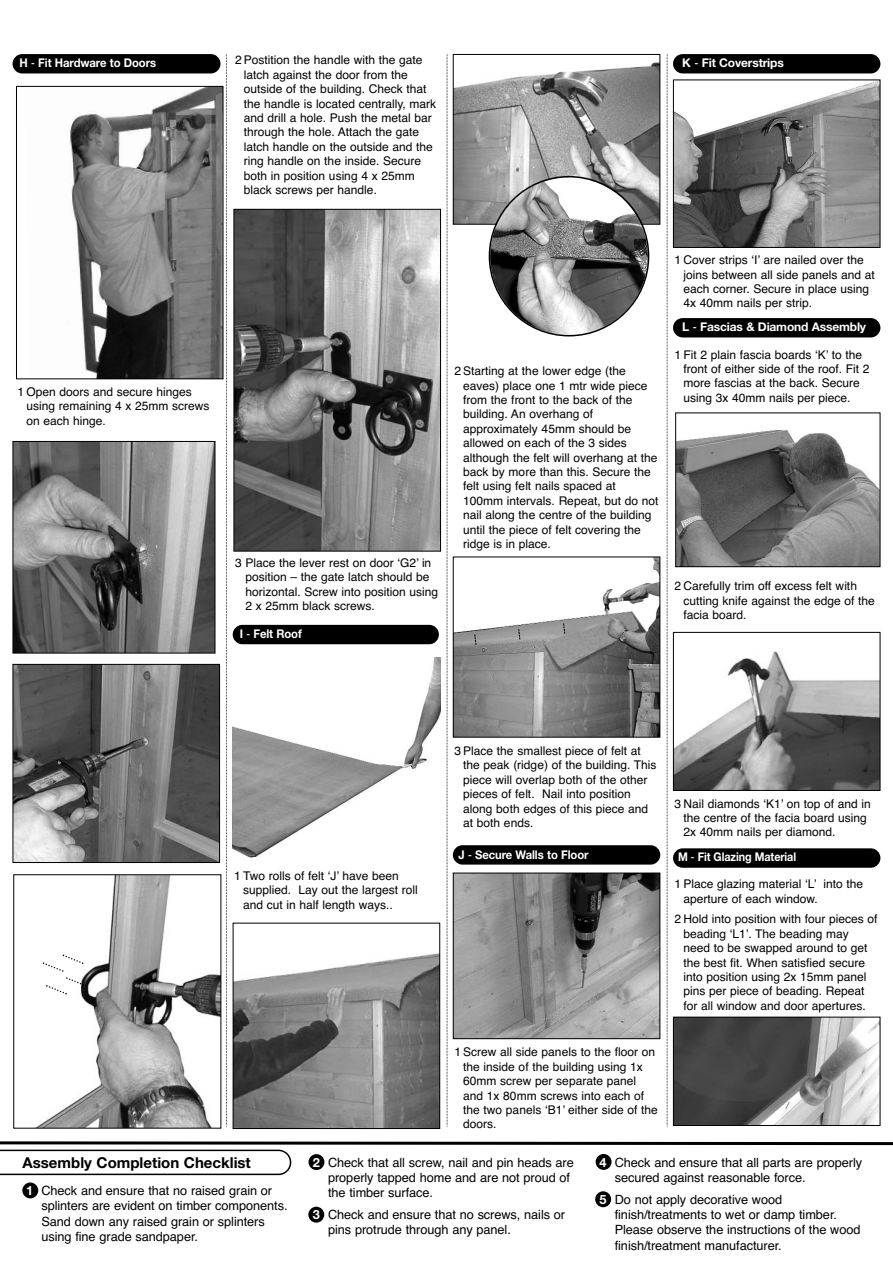
<style>
.page{position:relative;width:893px;height:1263px;background:#fff}
.page>*{position:absolute;margin:0;border:0;box-sizing:border-box;transform-origin:0 0}
.t1{font:700 15px "Helvetica Neue";color:#000}
.t2{font:12.75px/15.1px "Helvetica";letter-spacing:-.005em;color:#000}
.t3{font:12px/14.4px "Helvetica";color:#000}
.t4{font:700 12px "Helvetica Neue";letter-spacing:-.01em;color:#fff;scale:.94 1}
.t5{font:700 12px "Helvetica Neue";letter-spacing:-.01em;color:#fff}
.t6{font:700 12px "Helvetica Neue";letter-spacing:-.01em;color:#fff;scale:.9 1}
.s1{font-family:"Helvetica";font-weight:400}
.s2{font-family:"Helvetica Neue";font-weight:700;color:#fff}
</style>
<div class="page">
<svg style="left:226px;top:54px;width:1px;height:1073px"></svg>
<svg style="left:446px;top:54px;width:1px;height:1073px"></svg>
<svg style="left:666px;top:54px;width:1px;height:1073px"></svg>
<div style="left:308px;top:1207px;width:16px;height:16px;background:#000;border-radius:50%"></div>
<div style="left:595px;top:1191px;width:16px;height:16px;background:#000;border-radius:50%"></div>
<div style="left:22px;top:1182px;width:16px;height:16px;background:#000;border-radius:50%"></div>
<svg style="left:0;top:1141px;width:892px;height:34px"></svg>
<img style="left:455px;top:62px;width:203px;height:161px">
<div style="left:453px;top:54px;width:207px;height:171px;border:1px solid #000"></div>
<img style="left:455px;top:559px;width:203px;height:177px">
<div style="left:453px;top:557px;width:207px;height:181px;border:1px solid #000"></div>
<svg style="left:563px;top:623px;width:2px;height:11px"></svg>
<svg style="left:518px;top:629px;width:2px;height:11px"></svg>
<svg style="left:474px;top:635px;width:2px;height:10px"></svg>
<svg style="left:488px;top:176px;width:161px;height:160px"></svg>
<img style="left:455px;top:875px;width:203px;height:162px">
<div style="left:453px;top:873px;width:207px;height:166px;border:1px solid #000"></div>
<div style="left:453px;top:845px;width:207px;height:20px;background:#000;border-radius:10px"></div>
<div style="left:673px;top:318px;width:207px;height:19px;background:#000;border-radius:10px"></div>
<img style="left:677px;top:430px;width:201px;height:135px">
<div style="left:675px;top:413px;width:205px;height:154px;border:1px solid #000"></div>
<div style="left:673px;top:54px;width:207px;height:19px;background:#000;border-radius:10px"></div>
<img style="left:675px;top:82px;width:203px;height:164px">
<div style="left:673px;top:80px;width:207px;height:168px;border:1px solid #000"></div>
<img style="left:675px;top:651px;width:203px;height:138px">
<div style="left:673px;top:632px;width:207px;height:159px;border:1px solid #000"></div>
<img style="left:675px;top:1019px;width:203px;height:105px">
<div style="left:673px;top:1017px;width:207px;height:109px;border:1px solid #000"></div>
<div style="left:673px;top:848px;width:207px;height:20px;background:#000;border-radius:10px"></div>
<div style="left:233px;top:625px;width:206px;height:19px;background:#000;border-radius:10px"></div>
<img style="left:233px;top:657px;width:207px;height:201px">
<img style="left:235px;top:953px;width:203px;height:174px">
<div style="left:233px;top:923px;width:207px;height:206px;border:1px solid #000"></div>
<img style="left:15px;top:443px;width:198px;height:208px">
<div style="left:13px;top:441px;width:202px;height:212px;border:1px solid #000"></div>
<img style="left:15px;top:666px;width:203px;height:195px">
<div style="left:13px;top:664px;width:207px;height:199px;border:1px solid #000"></div>
<img style="left:36px;top:876px;width:183px;height:251px">
<svg style="left:43px;top:954px;width:45px;height:42px"></svg>
<img style="left:235px;top:211px;width:204px;height:339px">
<div style="left:233px;top:209px;width:208px;height:343px;border:1px solid #000"></div>
<div style="left:13px;top:54px;width:207px;height:19px;background:#000;border-radius:10px"></div>
<img style="left:70px;top:88px;width:151px;height:289px">
<div style="left:16px;top:86px;width:207px;height:293px;border:1px solid #000"></div>
<p class="t4" style="left:20px;top:59px;width:147px">H <span class="s1">-</span> Fit Hardware to Doors</p>
<p class="t3" style="left:27px;top:386px;width:184px;text-indent:-9px">1 Open doors and secure hinges using remaining 4 x 25mm screws on each hinge.</p>
<p class="t3" style="left:244px;top:54px;width:194px;text-indent:-9px">2 Postition the handle with the gate latch against the door from the outside of the building. Check that the handle is located centrally, mark and drill a hole. Push the metal bar through the hole. Attach the gate latch handle on the outside and the ring handle on the inside. Secure both in position using 4 x 25mm black screws per handle.</p>
<p class="t5" style="left:682px;top:58px;width:103px">K <span class="s1">-</span> Fit Coverstrips</p>
<p class="t3" style="left:245px;top:557px;width:194px;text-indent:-10px">3 Place the lever rest on door ‘G2’ in position – the gate latch should be horizontal. Screw into position using<br>2 x 25mm black screws.</p>
<p class="t4" style="left:240px;top:629px;width:67px">I <span class="s1">-</span> Felt Roof</p>
<p class="t3" style="left:463px;top:365px;width:197px;text-indent:-9px">2 Starting at the lower edge (the eaves) place one 1 mtr wide piece from the front to the back of the building. An overhang of approximately 45mm should be allowed on each of the 3 sides although the felt will overhang at the back by more than this. Secure the felt using felt nails spaced at<br>100mm intervals. Repeat, but do not nail along the centre of the building until the piece of felt covering the ridge is in place.</p>
<p class="t3" style="left:683px;top:254px;width:193px;text-indent:-9px">1 Cover strips ‘I’ are nailed over the joins between all side panels and at each corner. Secure in place using<br>4x 40mm nails per strip.</p>
<p class="t5" style="left:682px;top:322px;width:185px">L <span class="s1">-</span> Fascias &amp; Diamond Assembly</p>
<p class="t3" style="left:683px;top:348px;width:188px;text-indent:-9px">1 Fit 2 plain fascia boards ‘K’ to the front of either side of the roof. Fit 2 more fascias at the back. Secure using 3x 40mm nails per piece.</p>
<p class="t3" style="left:683px;top:580px;width:193px;text-indent:-9px">2 Carefully trim off excess felt with cutting knife against the edge of the facia board.</p>
<p class="t3" style="left:243px;top:870px;width:176px;text-indent:-9px">1 Two rolls of felt ‘J’ have been supplied. Lay out the largest roll and cut in half length ways..</p>
<p class="t3" style="left:463px;top:745px;width:195px;text-indent:-9px">3 Place the smallest piece of felt at the peak (ridge) of the building. This piece will overlap both of the other pieces of felt. Nail into position along both edges of this piece and at both ends.</p>
<p class="t4" style="left:458px;top:851px;width:140px">J <span class="s1">-</span> Secure Walls to Floor</p>
<p class="t3" style="left:463px;top:1046px;width:196px;text-indent:-9px">1 Screw all side panels to the floor on the inside of the building using 1x<br>60mm screw per separate panel and 1x 80mm screws into each of the two panels ‘B1’ either side of the doors.</p>
<p class="t3" style="left:683px;top:797px;width:189px;text-indent:-9px">3 Nail diamonds ‘K1’ on top of and in the centre of the facia board using<br>2x 40mm nails per diamond.</p>
<p class="t6" style="left:678px;top:853px;width:133px">M <span class="s1">-</span> Fit Glazing Material</p>
<p class="t3" style="left:683px;top:878px;width:181px;text-indent:-9px">1 Place glazing material ‘L’ into the aperture of each window.</p>
<p class="t3" style="left:683px;top:913px;width:195px;text-indent:-9px">2 Hold into position with four pieces of beading ‘L1’. The beading may need to be swapped around to get the best fit. When satisfied secure into position using 2x 15mm panel pins per piece of beading. Repeat for all window and door apertures.</p>
<p class="t1" style="left:23px;top:1157px;width:230px">Assembly Completion Checklist</p>
<p class="t2" style="left:41px;top:1184px;width:248px;text-indent:-15px"><span class="s2">1</span> Check and ensure that no raised grain or splinters are evident on timber components.<br>Sand down any raised grain or splinters using fine grade sandpaper.</p>
<p class="t2" style="left:328px;top:1156px;width:247px;text-indent:-15px"><span class="s2">2</span> Check that all screw, nail and pin heads are properly tapped home and are not proud of the timber surface.</p>
<p class="t2" style="left:328px;top:1209px;width:238px;text-indent:-15px"><span class="s2">3</span> Check and ensure that no screws, nails or pins protrude through any panel.</p>
<p class="t2" style="left:614px;top:1156px;width:249px;text-indent:-15px"><span class="s2">4</span> Check and ensure that all parts are properly secured against reasonable force.</p>
<p class="t2" style="left:614px;top:1193px;width:247px;text-indent:-15px"><span class="s2">5</span> Do not apply decorative wood finish/treatments to wet or damp timber.<br>Please observe the instructions of the wood finish/treatment manufacturer.</p>
</div>
